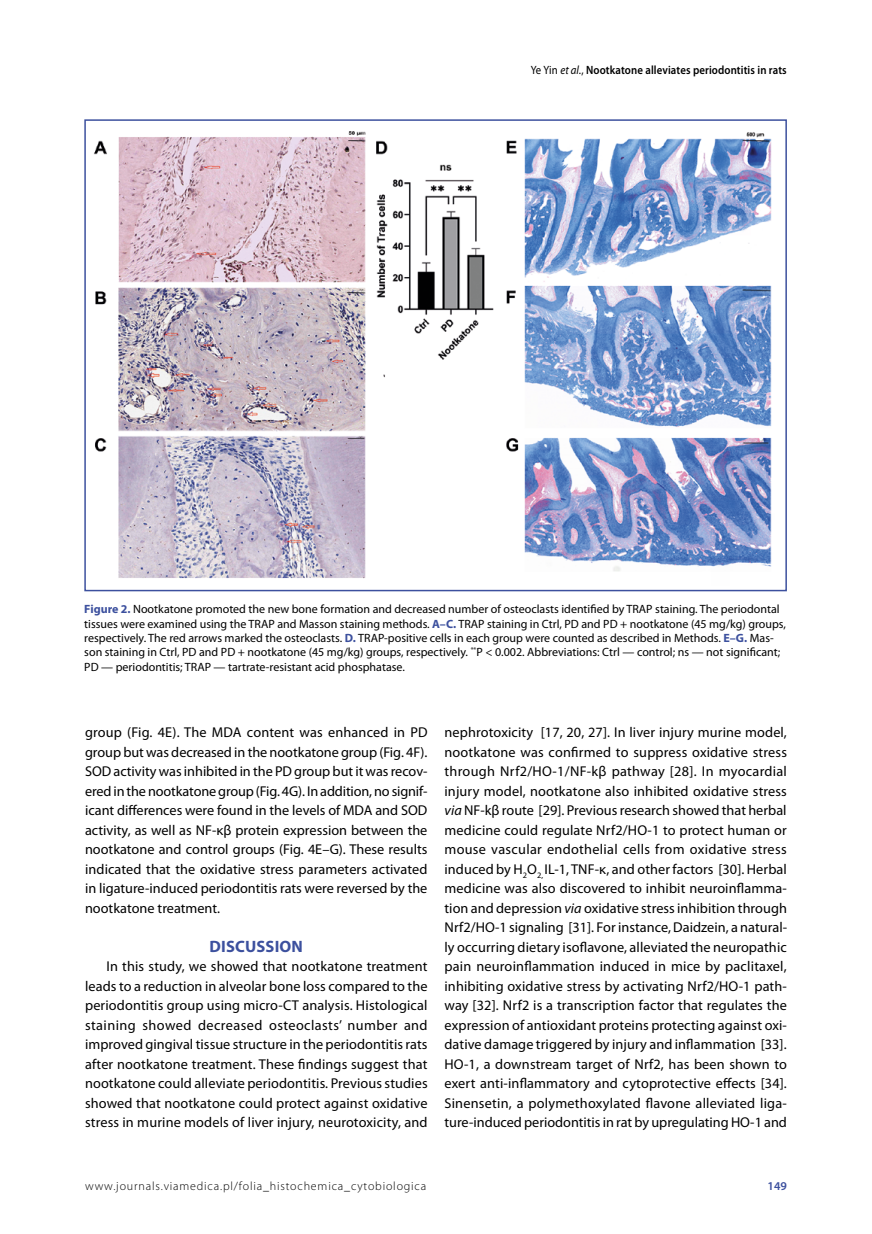
<style>
.page{position:relative;width:872px;height:1234px;background:#fff}
.page>*{position:absolute;margin:0;border:0;box-sizing:border-box;transform-origin:0 0}
.t1{font:700 16.5px "Myriad Pro";letter-spacing:.01em;color:#3c509e}
.t2{font:14.25px/19.5px "Myriad Pro";color:#000;text-align:justify}
.t3{font:12px/14.4px "Myriad Pro";color:#000}
.t4{font:300 12px "Myriad Pro";letter-spacing:.07em;color:#000}
.t5{font:600 12px "Myriad Pro";letter-spacing:.01em;color:#000;scale:.9 1}
.t6{font:600 12px "Myriad Pro";color:#3c509e}
.s1{font-weight:400}
.s2{font-weight:400;font-style:italic}
.s3{font-weight:700;color:#3c509e}
.s4{font-style:italic}
</style>
<div class="page">
<img style="left:94px;top:131px;width:678px;height:448px">
<div style="left:84px;top:119px;width:703px;height:472px;border:2px solid #3c509e"></div>
<p class="t5" style="left:531px;top:64px;width:286px"><span class="s1">Ye Yin</span> <span class="s2">et al.</span><span class="s1">,</span> Nootkatone alleviates periodontitis in rats</p>
<p class="t3" style="left:84px;top:602px;width:703px"><span class="s3">Figure 2.</span> Nootkatone promoted the new bone formation and decreased number of osteoclasts identified by TRAP staining. The periodontal tissues were examined using the TRAP and Masson staining methods. <span class="s3">A–C.</span> TRAP staining in Ctrl, PD and PD + nootkatone (45 mg/kg) groups, respectively. The red arrows marked the osteoclasts. <span class="s3">D.</span> TRAP-positive cells in each group were counted as described in Methods. <span class="s3">E–G.</span> Mas&shy;son staining in Ctrl, PD and PD + nootkatone (45 mg/kg) groups, respectively. <sup>**</sup>P &lt; 0.002. Abbreviations: Ctrl — control; ns — not significant; PD — periodontitis; TRAP — tartrate-resistant acid phosphatase.</p>
<p class="t2" style="left:85px;top:722px;width:344px">group (Fig. 4E). The MDA content was enhanced in PD group but was decreased in the nootkatone group (Fig. 4F).<br>SOD activity was inhibited in the PD group but it was recov&shy;ered in the nootkatone group (Fig. 4G). In addition, no signif&shy;icant differences were found in the levels of MDA and SOD activity, as well as NF-κβ protein expression between the nootkatone and control groups (Fig. 4E–G). These results indicated that the oxidative stress parameters activated in ligature-induced periodontitis rats were reversed by the nootkatone treatment.</p>
<p class="t1" style="left:209px;top:936px;width:95px">DISCUSSION</p>
<p class="t2" style="left:85px;top:956px;width:344px;text-indent:21px">In this study, we showed that nootkatone treatment leads to a reduction in alveolar bone loss compared to the periodontitis group using micro-CT analysis. Histological staining showed decreased osteoclasts’ number and improved gingival tissue structure in the periodontitis rats after nootkatone treatment. These findings suggest that nootkatone could alleviate periodontitis. Previous studies showed that nootkatone could protect against oxidative stress in murine models of liver injury, neurotoxicity, and</p>
<p class="t2" style="left:444px;top:722px;width:344px">nephrotoxicity [17, 20, 27]. In liver injury murine model, nootkatone was confirmed to suppress oxidative stress through Nrf2/HO-1/NF-kβ pathway [28]. In myocardial injury model, nootkatone also inhibited oxidative stress <span class="s4">via</span> NF-kβ route [29]. Previous research showed that herbal medicine could regulate Nrf2/HO-1 to protect human or mouse vascular endothelial cells from oxidative stress induced by H<sub>2</sub>O<sub>2,</sub> IL-1, TNF-κ, and other factors [30]. Herbal medicine was also discovered to inhibit neuroinflamma&shy;tion and depression <span class="s4">via</span> oxidative stress inhibition through Nrf2/HO-1 signaling [31]. For instance, Daidzein, a natural&shy;ly occurring dietary isoflavone, alleviated the neuropathic pain neuroinflammation induced in mice by paclitaxel, inhibiting oxidative stress by activating Nrf2/HO-1 path&shy;way [32]. Nrf2 is a transcription factor that regulates the expression of antioxidant proteins protecting against oxi&shy;dative damage triggered by injury and inflammation [33].<br>HO-1, a downstream target of Nrf2, has been shown to exert anti-inflammatory and cytoprotective effects [34].<br>Sinensetin, a polymethoxylated flavone alleviated liga&shy;ture-induced periodontitis in rat by upregulating HO-1 and</p>
<p class="t4" style="left:85px;top:1179px;width:342px">www.journals.viamedica.pl/folia_histochemica_cytobiologica</p>
<p class="t6" style="left:767px;top:1179px;width:21px">149</p>
</div>
